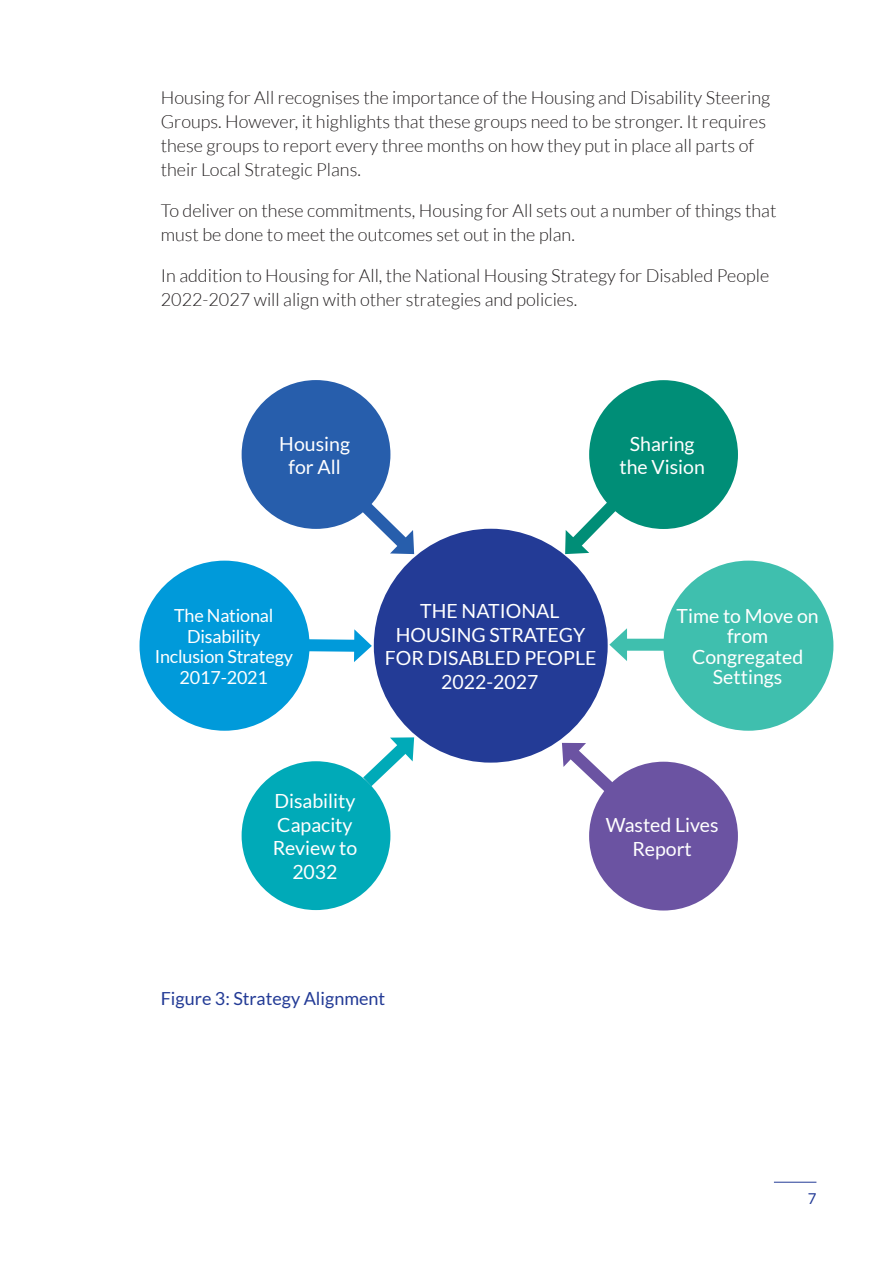
<style>
.page{position:relative;width:893px;height:1263px;background:#fff}
.page>*{position:absolute;margin:0;border:0;box-sizing:border-box;transform-origin:0 0}
.t1{font:19.5px/23.4px "Lato";color:#fff;text-align:center}
.t2{font:300 18px/24px "Lato";color:#231f20}
.t3{font:18px/20.4px "Lato";letter-spacing:-.01em;color:#fff;text-align:center}
.t4{font:18px "Lato";color:#233b96}
.t5{font:15px "Lato";color:#233b96}
</style>
<div class="page">
<hr style="left:774px;top:1182px;width:42px;height:1px;background:#233b96">
<div style="left:374px;top:529px;width:234px;height:234px;background:#233b96;border-radius:50%"></div>
<div style="left:589px;top:762px;width:149px;height:148px;background:#6b53a2;border-radius:50%"></div>
<svg style="left:553px;top:733px;width:73px;height:71px"></svg>
<div style="left:589px;top:380px;width:149px;height:149px;background:#008e77;border-radius:50%"></div>
<svg style="left:556px;top:487px;width:75px;height:76px"></svg>
<svg style="left:309px;top:629px;width:63px;height:33px"></svg>
<div style="left:620px;top:639px;width:105px;height:12px;background:#3fbfae"></div>
<svg style="left:609px;top:628px;width:18px;height:33px"></svg>
<svg style="left:350px;top:728px;width:73px;height:71px"></svg>
<div style="left:242px;top:761px;width:148px;height:149px;background:#00aab8;border-radius:50%"></div>
<div style="left:140px;top:561px;width:170px;height:170px;background:#009ada;border-radius:50%"></div>
<svg style="left:350px;top:490px;width:73px;height:73px"></svg>
<div style="left:242px;top:380px;width:148px;height:149px;background:#275eac;border-radius:50%"></div>
<div style="left:663px;top:561px;width:170px;height:170px;background:#3fbfae;border-radius:50%"></div>
<p class="t2" style="left:161px;top:85px;width:611px">Housing for All recognises the importance of the Housing and Disability Steering Groups. However, it highlights that these groups need to be stronger. It requires these groups to report every three months on how they put in place all parts of their Local Strategic Plans.</p>
<p class="t2" style="left:161px;top:198px;width:617px">To deliver on these commitments, Housing for All sets out a number of things that must be done to meet the outcomes set out in the plan.</p>
<p class="t2" style="left:161px;top:263px;width:610px">In addition to Housing for All, the National Housing Strategy for Disabled People<br>2022-2027 will align with other strategies and policies.</p>
<p class="t1" style="left:279px;top:432px;width:72px">Housing for All</p>
<p class="t1" style="left:619px;top:432px;width:87px">Sharing the Vision</p>
<p class="t3" style="left:155px;top:605px;width:140px">The National<br>Disability<br>Inclusion Strategy<br>2017-2021</p>
<p class="t1" style="left:385px;top:599px;width:213px">THE NATIONAL<br>HOUSING STRATEGY<br>FOR DISABLED PEOPLE<br>2022-2027</p>
<p class="t1" style="left:676px;top:605px;width:144px;line-height:20.4px">Time to Move on from<br>Congregated<br>Settings</p>
<p class="t1" style="left:273px;top:789px;width:86px">Disability<br>Capacity<br>Review to<br>2032</p>
<p class="t1" style="left:606px;top:813px;width:114px">Wasted Lives<br>Report</p>
<p class="t4" style="left:161px;top:989px;width:226px">Figure 3: Strategy Alignment</p>
<p class="t5" style="left:808px;top:1190px;width:10px">7</p>
</div>
